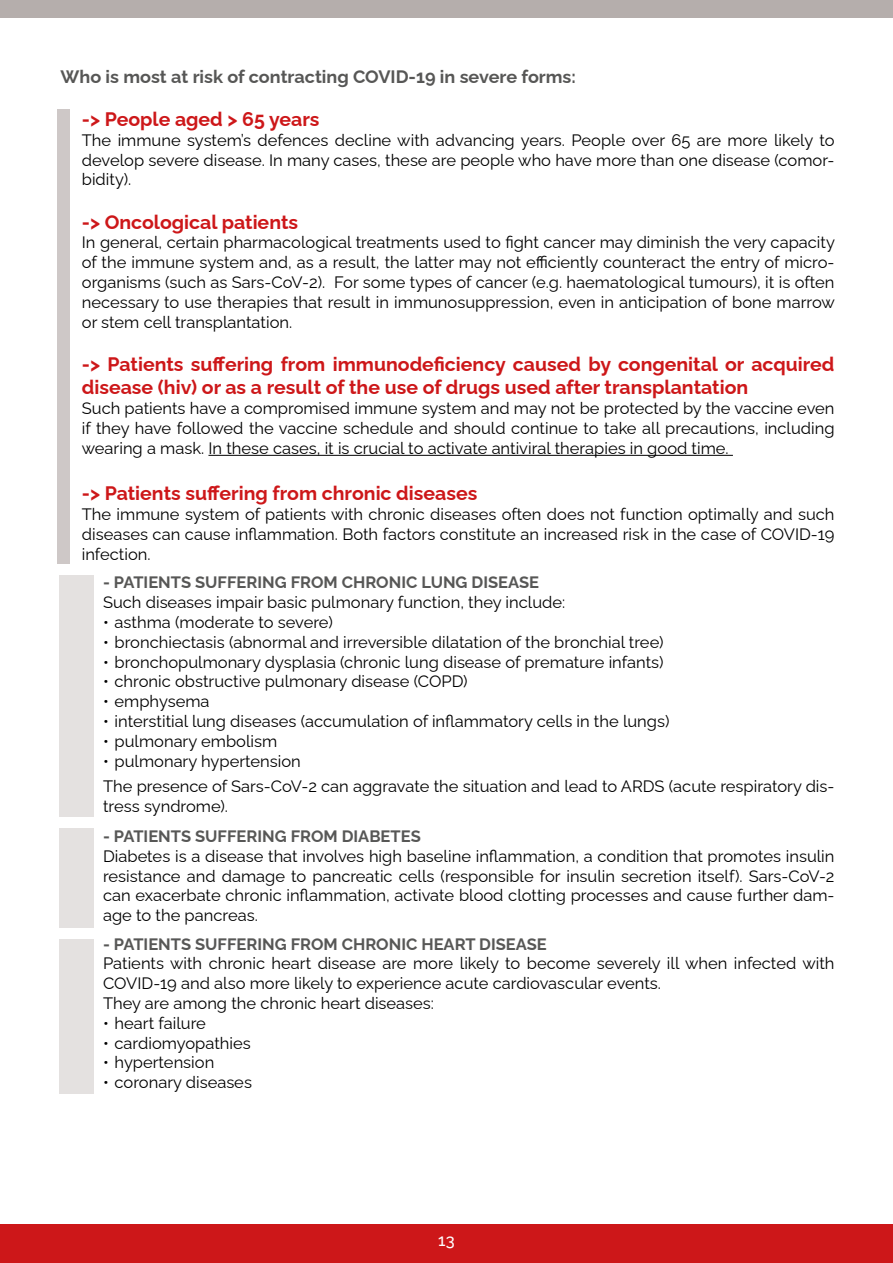
<style>
.page{position:relative;width:893px;height:1263px;background:#fff}
.page>*{position:absolute;margin:0;border:0;box-sizing:border-box;transform-origin:0 0}
.t1{font:700 19.5px/23.4px "Raleway";color:#cd1719}
.t2{font:700 18px "Raleway";color:#575756}
.t3{font:16.5px/19.8px "Raleway";color:#000;text-align:justify}
.t4{font:700 16.5px "Raleway";color:#575756}
.t5{font:500 16.5px "Raleway";color:#fff}
</style>
<div class="page">
<div style="left:0;top:1225px;width:893px;height:38px;background:#cd1719"></div>
<div style="left:0;top:0;width:893px;height:18px;background:#b5aeac"></div>
<hr style="left:208px;top:455px;width:525px;height:1px;background:#000">
<div style="left:60px;top:575px;width:34px;height:241px;background:#e4e1e0"></div>
<div style="left:60px;top:828px;width:34px;height:100px;background:#e4e1e0"></div>
<div style="left:60px;top:940px;width:34px;height:154px;background:#e4e1e0"></div>
<div style="left:57px;top:109px;width:13px;height:454px;background:#cec8c7"></div>
<p class="t2" style="left:61px;top:62px;width:517px">Who is most at risk of contracting COVID-19 in severe forms:</p>
<p class="t1" style="left:82px;top:105px;width:239px">-&gt; People aged &gt; 65 years</p>
<p class="t3" style="left:82px;top:128px;width:754px">The immune system’s defences decline with advancing years. People over 65 are more likely to develop severe disease. In many cases, these are people who have more than one disease (comor&shy;bidity).</p>
<p class="t1" style="left:82px;top:208px;width:218px">-&gt; Oncological patients</p>
<p class="t3" style="left:82px;top:231px;width:755px">In general, certain pharmacological treatments used to fight cancer may diminish the very capacity of the immune system and, as a result, the latter may not efficiently counteract the entry of micro&shy;organisms (such as Sars-CoV-2). For some types of cancer (e.g. haematological tumours), it is often necessary to use therapies that result in immunosuppression, even in anticipation of bone marrow or stem cell transplantation.</p>
<p class="t1" style="left:82px;top:350px;width:754px">-&gt; Patients suffering from immunodeficiency caused by congenital or acquired disease (hiv) or as a result of the use of drugs used after transplantation</p>
<p class="t3" style="left:82px;top:396px;width:754px">Such patients have a compromised immune system and may not be protected by the vaccine even if they have followed the vaccine schedule and should continue to take all precautions, including wearing a mask. In these cases, it is crucial to activate antiviral therapies in good time.</p>
<p class="t1" style="left:82px;top:480px;width:397px">-&gt; Patients suffering from chronic diseases</p>
<p class="t3" style="left:82px;top:503px;width:754px">The immune system of patients with chronic diseases often does not function optimally and such diseases can cause inflammation. Both factors constitute an increased risk in the case of COVID-19 infection.</p>
<p class="t4" style="left:103px;top:569px;width:437px">- PATIENTS SUFFERING FROM CHRONIC LUNG DISEASE</p>
<p class="t3" style="left:103px;top:591px;width:464px">Such diseases impair basic pulmonary function, they include:</p>
<p class="t3" style="left:103px;top:610px;width:231px">• asthma (moderate to severe)</p>
<p class="t3" style="left:103px;top:630px;width:562px">• bronchiectasis (abnormal and irreversible dilatation of the bronchial tree)</p>
<p class="t3" style="left:103px;top:650px;width:562px">• bronchopulmonary dysplasia (chronic lung disease of premature infants)</p>
<p class="t3" style="left:103px;top:670px;width:366px">• chronic obstructive pulmonary disease (COPD)</p>
<p class="t3" style="left:103px;top:690px;width:108px">• emphysema</p>
<p class="t3" style="left:103px;top:709px;width:568px">• interstitial lung diseases (accumulation of inflammatory cells in the lungs)</p>
<p class="t3" style="left:103px;top:729px;width:176px">• pulmonary embolism</p>
<p class="t3" style="left:103px;top:746px;width:733px;line-height:25.5px">• pulmonary hypertension<br>The presence of Sars-CoV-2 can aggravate the situation and lead to ARDS (acute respiratory dis-</p>
<p class="t3" style="left:103px;top:794px;width:126px">tress syndrome).</p>
<p class="t4" style="left:103px;top:823px;width:319px">- PATIENTS SUFFERING FROM DIABETES</p>
<p class="t3" style="left:103px;top:844px;width:733px">Diabetes is a disease that involves high baseline inflammation, a condition that promotes insulin resistance and damage to pancreatic cells (responsible for insulin secretion itself). Sars-CoV-2 can exacerbate chronic inflammation, activate blood clotting processes and cause further dam&shy;age to the pancreas.</p>
<p class="t4" style="left:103px;top:931px;width:445px">- PATIENTS SUFFERING FROM CHRONIC HEART DISEASE</p>
<p class="t3" style="left:103px;top:952px;width:733px;text-align:left">Patients with chronic heart disease are more likely to become severely ill when infected with<br>COVID-19 and also more likely to experience acute cardiovascular events.<br>They are among the chronic heart diseases:</p>
<p class="t3" style="left:103px;top:1011px;width:104px">• heart failure</p>
<p class="t3" style="left:103px;top:1031px;width:149px">• cardiomyopathies</p>
<p class="t3" style="left:103px;top:1051px;width:113px">• hypertension</p>
<p class="t3" style="left:103px;top:1071px;width:150px">• coronary diseases</p>
<p class="t5" style="left:438px;top:1227px;width:18px">13</p>
</div>
